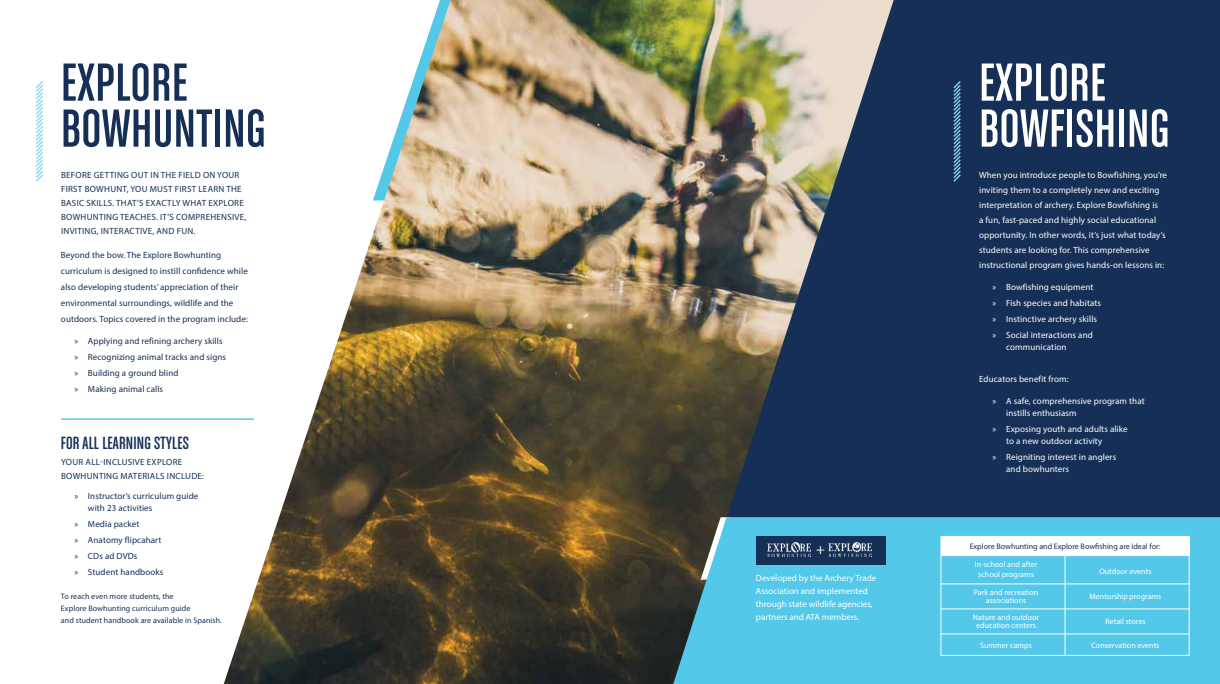
<style>
.page{position:relative;width:1220px;height:684px;background:#fff}
.page>*{position:absolute;margin:0;border:0;box-sizing:border-box;transform-origin:0 0}
.t1{font:57px/46px "Chalet Comprime Cologne Eighty";letter-spacing:.01em;color:#fff}
.t2{font:57px/46px "Chalet Comprime Cologne Eighty";letter-spacing:.01em;color:#162f56}
.t3{font:18.9px "Chalet Comprime Cologne Eighty";letter-spacing:.01em;color:#162f56}
.t4{font:14.7px "Myriad Pro";color:#fff}
.t5{font:9px/15px "Myriad Pro";letter-spacing:.01em;color:#fff}
.t6{font:9px/16px "Myriad Pro";letter-spacing:.01em;color:#162f56}
.t7{font:9px/14px "Myriad Pro";letter-spacing:.03em;color:#162f56}
.t8{font:8px/8px "Myriad Pro";color:#fff;text-align:center}
.t9{font:8px/12px "Myriad Pro";letter-spacing:.01em;color:#162f56}
</style>
<div class="page">
<div style="left:641px;top:0;width:579px;height:684px;background:#162f56"></div>
<img style="left:224px;top:0;width:669px;height:684px">
<svg style="left:953px;top:81px;width:8px;height:101px"></svg>
<svg style="left:36px;top:81px;width:7px;height:101px"></svg>
<hr style="left:61px;top:419px;width:193px;height:1px;background:#00aeef">
<svg style="left:673px;top:517px;width:547px;height:167px;background:#53c0dd"></svg>
<hr style="left:940px;top:583px;width:249px;height:1px;background:#fff">
<hr style="left:940px;top:608px;width:249px;height:1px;background:#fff">
<hr style="left:940px;top:633px;width:249px;height:1px;background:#fff">
<hr style="left:1064px;top:555px;width:1px;height:101px;background:#fff">
<div style="left:940px;top:536px;width:249px;height:120px;border:1px solid #fff"></div>
<div style="left:756px;top:536px;width:129px;height:29px;background:#162f56"></div>
<img style="left:828px;top:543px;width:44px;height:13px">
<img style="left:767px;top:543px;width:43px;height:13px">
<div style="left:941px;top:536px;width:248px;height:20px;background:#fff"></div>
<h1 class="t2" style="left:61px;top:59px;width:206px">EXPLORE<br>BOWHUNTING</h1>
<p class="t7" style="left:61px;top:168px;width:187px">BEFORE GETTING OUT IN THE FIELD ON YOUR FIRST BOWHUNT, YOU MUST FIRST LEARN THE BASIC SKILLS. THAT’S EXACTLY WHAT EXPLORE BOWHUNTING TEACHES. IT’S COMPREHENSIVE, INVITING, INTERACTIVE, AND FUN.</p>
<p class="t6" style="left:61px;top:247px;width:188px">Beyond the bow. The Explore Bowhunting curriculum is designed to instill confidence while also developing students’ appreciation of their environmental surroundings, wildlife and the outdoors. Topics covered in the program include:</p>
<p class="t6" style="left:74px;top:333px;width:153px">» Applying and refining archery skills » Recognizing animal tracks and signs » Building a ground blind<br>» Making animal calls</p>
<h2 class="t3" style="left:61px;top:432px;width:129px">FOR ALL LEARNING STYLES</h2>
<p class="t7" style="left:61px;top:454px;width:144px">YOUR ALL-INCLUSIVE EXPLORE<br>BOWHUNTING MATERIALS INCLUDE:</p>
<p class="t6" style="left:88px;top:490px;width:112px;line-height:12px;text-indent:-14px">» Instructor’s curriculum guide with 23 activities</p>
<p class="t6" style="left:74px;top:516px;width:90px">» Media packet<br>» Anatomy flipcahart » CDs ad DVDs<br>» Student handbooks</p>
<p class="t9" style="left:61px;top:590px;width:162px">To reach even more students, the<br>Explore Bowhunting curriculum guide<br>and student handbook are available in Spanish.</p>
<h1 class="t1" style="left:979px;top:59px;width:191px">EXPLORE<br>BOWFISHING</h1>
<p class="t5" style="left:979px;top:168px;width:189px">When you introduce people to Bowfishing, you’re inviting them to a completely new and exciting interpretation of archery. Explore Bowfishing is<br>a fun, fast-paced and highly social educational opportunity. In other words, it’s just what today’s students are looking for. This comprehensive instructional program gives hands-on lessons in:</p>
<p class="t5" style="left:992px;top:279px;width:110px;line-height:16px">» Bowfishing equipment<br>» Fish species and habitats » Instinctive archery skills » Social interactions and</p>
<p class="t5" style="left:1006px;top:340px;width:62px">communication</p>
<p class="t5" style="left:979px;top:372px;width:91px">Educators benefit from:</p>
<p class="t5" style="left:1006px;top:395px;width:140px;line-height:12px;text-indent:-14px">» A safe, comprehensive program that instills enthusiasm</p>
<p class="t5" style="left:1006px;top:423px;width:123px;line-height:12px;text-indent:-14px">» Exposing youth and adults alike to a new outdoor activity</p>
<p class="t5" style="left:1006px;top:451px;width:112px;line-height:12px;text-indent:-14px">» Reigniting interest in anglers and bowhunters</p>
<h3 class="t4" style="left:816px;top:540px;width:10px">+</h3>
<p class="t9" style="left:969px;top:540px;width:192px">Explore Bowhunting and Explore Bowfishing are ideal for:</p>
<p class="t5" style="left:756px;top:571px;width:122px;line-height:13px">Developed by the Archery Trade<br>Association and implemented through state wildlife agencies, partners and ATA members.</p>
<p class="t8" style="left:974px;top:560px;width:64px;line-height:10px">In-school and after school programs</p>
<p class="t8" style="left:973px;top:589px;width:66px">Park and recreation associations</p>
<p class="t8" style="left:973px;top:613px;width:68px">Nature and outdoor education centers</p>
<p class="t8" style="left:980px;top:641px;width:53px">Summer camps</p>
<p class="t8" style="left:1099px;top:567px;width:54px">Outdoor events</p>
<p class="t8" style="left:1089px;top:592px;width:73px">Mentorship programs</p>
<p class="t8" style="left:1105px;top:617px;width:42px">Retail stores</p>
<p class="t8" style="left:1091px;top:641px;width:70px">Conservation events</p>
</div>
